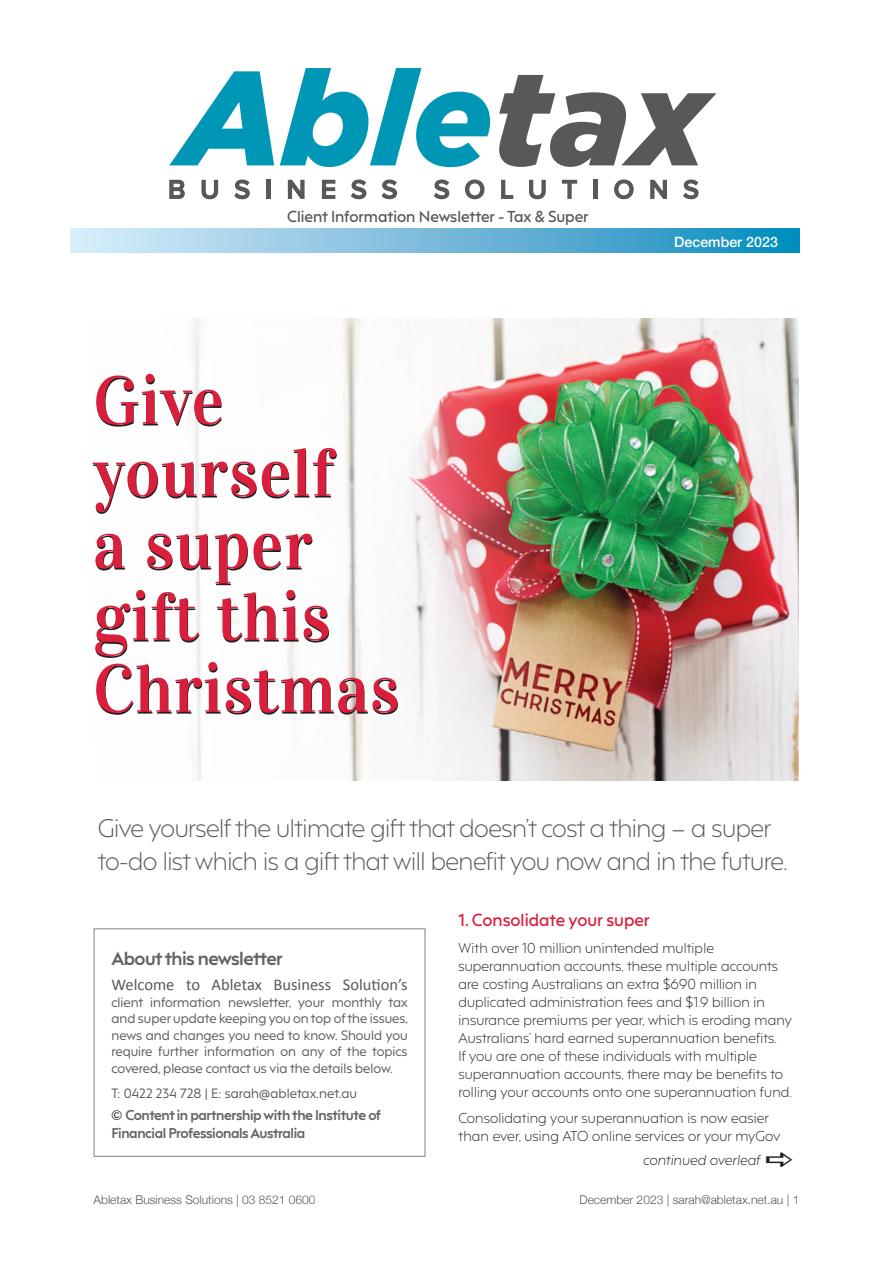
<style>
.page{position:relative;width:893px;height:1263px;background:#fff}
.page>*{position:absolute;margin:0;border:0;box-sizing:border-box;transform-origin:0 0}
.t1{font:67.5px/72px "Vidaloka";letter-spacing:.01em;color:#da1f3d}
.t2{font:300 24px/33px "F37 Hooj";letter-spacing:-.02em;color:#57585a}
.t3{font:700 18px "F37 Hooj";letter-spacing:-.03em;color:#636366}
.t4{font:16.5px "Calibri";color:#57585a}
.t5{font:600 16.5px "F37 Hooj";color:#da1f3d}
.t6{font:600 15px "F37 Hooj";color:#57585a}
.t7{font:500 14.25px "Helvetica Neue";color:#fff}
.t8{font:300 13.5px/18px "F37 Hooj";letter-spacing:.01em;color:#231f20}
.t9{font:700 13.5px/18px "F37 Hooj";letter-spacing:-.03em;color:#636366}
.t10{font:italic 300 13.5px "F37 Hooj";letter-spacing:.01em;color:#231f20}
.t11{font:12.75px/16.5px "F37 Hooj";color:#57585a;text-align:justify}
.t12{font:300 12px "Helvetica Neue";color:#57585a}
</style>
<div class="page">
<img style="left:188px;top:318px;width:610px;height:462px">
<div style="left:94px;top:928px;width:331px;height:229px;border:1px solid #808285"></div>
<svg style="left:71px;top:229px;width:728px;height:23px;background:#75bbdb"></svg>
<svg style="left:169px;top:71px;width:105px;height:94px"></svg>
<svg style="left:280px;top:68px;width:210px;height:99px"></svg>
<svg style="left:499px;top:75px;width:217px;height:92px"></svg>
<svg style="left:169px;top:180px;width:16px;height:19px"></svg>
<svg style="left:201px;top:180px;width:17px;height:19px"></svg>
<svg style="left:234px;top:179px;width:16px;height:20px"></svg>
<hr style="left:266px;top:180px;width:4px;height:19px;background:#57585a">
<svg style="left:288px;top:180px;width:17px;height:19px"></svg>
<svg style="left:322px;top:180px;width:13px;height:19px"></svg>
<svg style="left:351px;top:179px;width:15px;height:20px"></svg>
<svg style="left:381px;top:179px;width:16px;height:20px"></svg>
<svg style="left:434px;top:179px;width:15px;height:20px"></svg>
<svg style="left:465px;top:179px;width:19px;height:20px"></svg>
<svg style="left:501px;top:180px;width:12px;height:19px"></svg>
<svg style="left:529px;top:180px;width:17px;height:19px"></svg>
<svg style="left:562px;top:180px;width:15px;height:19px"></svg>
<div style="left:593px;top:180px;width:5px;height:19px;background:#57585a"></div>
<svg style="left:614px;top:179px;width:20px;height:20px"></svg>
<svg style="left:650px;top:180px;width:17px;height:19px"></svg>
<svg style="left:683px;top:179px;width:16px;height:20px"></svg>
<p class="t6" style="left:287px;top:204px;width:303px">Client Information Newsletter - Tax &amp; Super</p>
<h1 class="t1" style="left:93px;top:365px;width:308px">Give yourself<br>a super gift this<br>Christmas</h1>
<p class="t7" style="left:674px;top:230px;width:105px">December 2023</p>
<h2 class="t2" style="left:98px;top:809px;width:691px">Give yourself the ultimate gift that doesn’t cost a thing – a super to-do list which is a gift that will benefit you now and in the future.</h2>
<p class="t5" style="left:458px;top:906px;width:193px">1. Consolidate your super</p>
<p class="t8" style="left:458px;top:937px;width:335px">With over 10 million unintended multiple superannuation accounts, these multiple accounts are costing Australians an extra $690 million in duplicated administration fees and $1.9 billion in insurance premiums per year, which is eroding many Australians’ hard earned superannuation benefits.<br>If you are one of these individuals with multiple superannuation accounts, there may be benefits to rolling your accounts onto one superannuation fund.</p>
<p class="t8" style="left:458px;top:1108px;width:323px">Consolidating your superannuation is now easier than ever, using ATO online services or your myGov</p>
<h3 class="t3" style="left:111px;top:943px;width:173px">About this newsletter</h3>
<p class="t4" style="left:111px;top:973px;width:298px">Welcome to Abletax Business Solution’s</p>
<p class="t11" style="left:111px;top:992px;width:298px">client information newsletter, your monthly tax and super update keeping you on top of the issues, news and changes you need to know. Should you require further information on any of the topics covered, please contact us via the details below.</p>
<p class="t11" style="left:111px;top:1083px;width:247px">T: 0422 234 728 | E: sarah@abletax.net.au</p>
<p class="t9" style="left:111px;top:1104px;width:271px;text-indent:14px">Content in partnership with the Institute of<br>Financial Professionals Australia</p>
<p class="t10" style="left:643px;top:1148px;width:119px">continued overleaf</p>
<p class="t12" style="left:94px;top:1190px;width:224px">Abletax Business Solutions | 03 8521 0600</p>
<p class="t12" style="left:579px;top:1190px;width:221px">December 2023 | sarah@abletax.net.au | 1</p>
</div>
